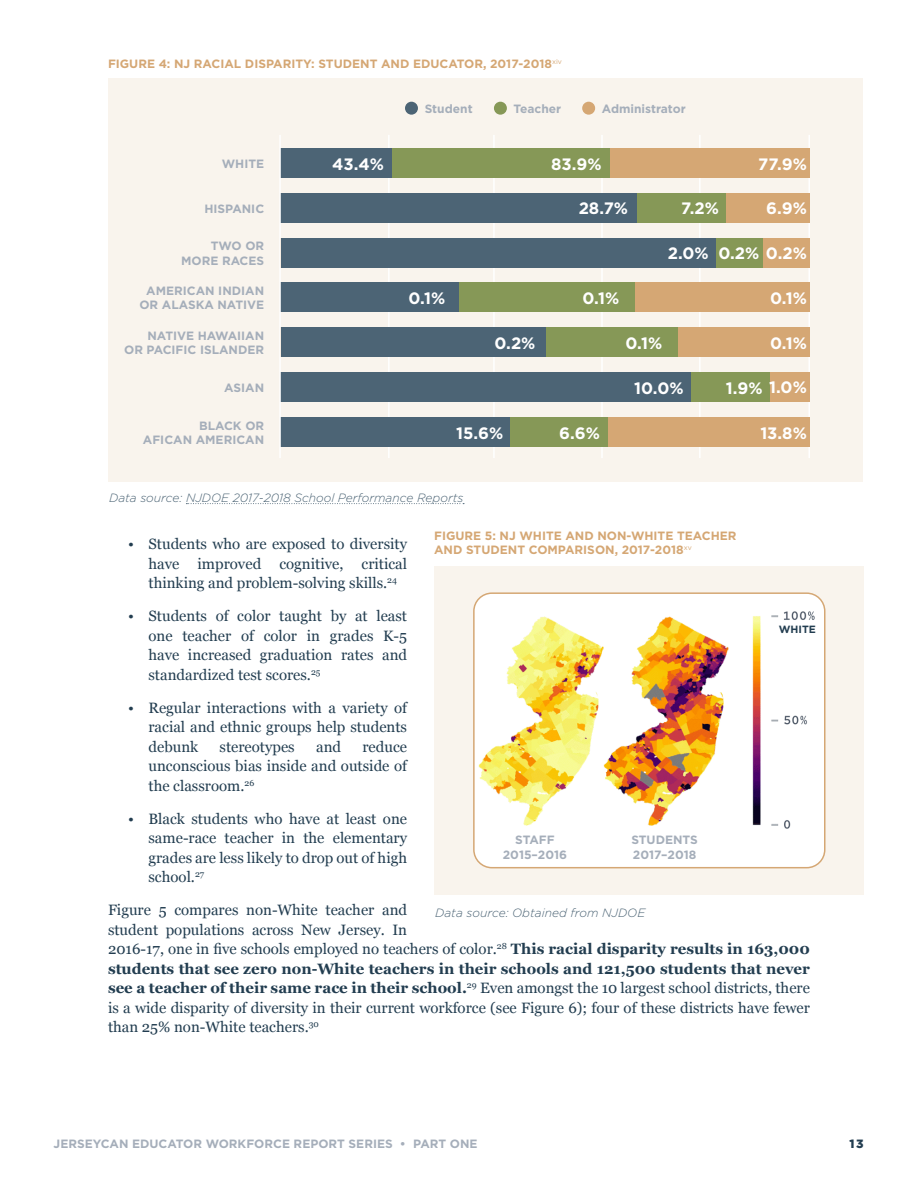
<style>
.page{position:relative;width:918px;height:1188px;background:#fff}
.page>*{position:absolute;margin:0;border:0;box-sizing:border-box;transform-origin:0 0}
.Chart_Items{font:700 16.5px "Gotham";color:#fff}
._1st_Paragraph{font:15px/19.5px "Georgia";color:#223d50;text-align:justify}
.Chart_Items-2{font:700 12px/14.4px "Gotham";color:#a5aeba;text-align:right}
.Figure_Title{font:700 12px/14.4px "Gotham";color:#d5a774}
.Data_Source{font:italic 300 12px "Gotham";color:#4c6475}
.t1{font:900 12px "Gotham";color:#223d50}
.Chart_Items-3{font:700 10.5px "Gotham";color:#223d50}
.s1{font-weight:700}
</style>
<div class="page">
<div style="left:435px;top:566px;width:429px;height:329px;background:#f9f4ed"></div>
<img style="left:474px;top:595px;width:349px;height:273px">
<div style="left:473px;top:592px;width:353px;height:276px;border:2px solid #d5a774;border-radius:18px"></div>
<div style="left:616px;top:835px;width:98px;height:27px;background:#fff"></div>
<div style="left:486px;top:835px;width:98px;height:27px;background:#fff"></div>
<div style="left:108px;top:78px;width:755px;height:404px;background:#f9f4ed"></div>
<hr style="left:388px;top:135px;width:2px;height:323px;background:#fff">
<hr style="left:493px;top:135px;width:2px;height:323px;background:#fff">
<hr style="left:601px;top:135px;width:2px;height:323px;background:#fff">
<hr style="left:699px;top:135px;width:2px;height:323px;background:#fff">
<hr style="left:808px;top:135px;width:2px;height:323px;background:#fff">
<div style="left:281px;top:238px;width:529px;height:29px;background:#d5a774"></div>
<div style="left:716px;top:238px;width:47px;height:29px;background:#869857"></div>
<div style="left:281px;top:238px;width:435px;height:29px;background:#4c6475"></div>
<div style="left:281px;top:283px;width:529px;height:29px;background:#d5a774"></div>
<div style="left:281px;top:283px;width:178px;height:29px;background:#4c6475"></div>
<div style="left:459px;top:283px;width:175px;height:29px;background:#869857"></div>
<div style="left:281px;top:328px;width:529px;height:29px;background:#d5a774"></div>
<div style="left:281px;top:328px;width:265px;height:29px;background:#4c6475"></div>
<div style="left:546px;top:328px;width:132px;height:29px;background:#869857"></div>
<div style="left:281px;top:373px;width:529px;height:29px;background:#d5a774"></div>
<div style="left:281px;top:373px;width:410px;height:29px;background:#4c6475"></div>
<div style="left:691px;top:373px;width:79px;height:29px;background:#869857"></div>
<div style="left:281px;top:418px;width:529px;height:29px;background:#d5a774"></div>
<div style="left:281px;top:418px;width:230px;height:29px;background:#4c6475"></div>
<div style="left:511px;top:418px;width:97px;height:29px;background:#869857"></div>
<div style="left:281px;top:193px;width:529px;height:29px;background:#d5a774"></div>
<div style="left:281px;top:193px;width:356px;height:29px;background:#4c6475"></div>
<div style="left:637px;top:193px;width:89px;height:29px;background:#869857"></div>
<div style="left:281px;top:148px;width:529px;height:30px;background:#d5a774"></div>
<div style="left:281px;top:148px;width:111px;height:30px;background:#4c6475"></div>
<div style="left:392px;top:148px;width:217px;height:30px;background:#869857"></div>
<hr style="left:279px;top:135px;width:2px;height:323px;background:#fff">
<div style="left:405px;top:102px;width:13px;height:13px;background:#4c6475;border-radius:50%"></div>
<div style="left:494px;top:102px;width:13px;height:13px;background:#869857;border-radius:50%"></div>
<div style="left:582px;top:102px;width:13px;height:13px;background:#d5a774;border-radius:50%"></div>
<svg style="left:186px;top:503px;width:278px;height:1px"></svg>
<p class="Figure_Title" style="left:108px;top:57px;width:456px">FIGURE 4: NJ RACIAL DISPARITY: STUDENT AND EDUCATOR, 2017-2018<sup>xiv</sup></p>
<p class="Chart_Items-2" style="left:222px;top:156px;width:44px">WHITE</p>
<p class="Chart_Items-2" style="left:204px;top:201px;width:61px">HISPANIC</p>
<p class="Chart_Items-2" style="left:181px;top:239px;width:85px">TWO OR<br>MORE RACES</p>
<p class="Chart_Items-2" style="left:139px;top:283px;width:126px;text-align:center">AMERICAN INDIAN<br>OR ALASKA NATIVE</p>
<p class="Chart_Items-2" style="left:124px;top:328px;width:142px">NATIVE HAWAIIAN<br>OR PACIFIC ISLANDER</p>
<p class="Chart_Items-2" style="left:224px;top:381px;width:42px">ASIAN</p>
<p class="Chart_Items-2" style="left:143px;top:418px;width:123px">BLACK OR<br>AFICAN AMERICAN</p>
<p class="Chart_Items" style="left:332px;top:153px;width:53px">43.4%</p>
<p class="Chart_Items-2" style="left:425px;top:101px;width:49px">Student</p>
<p class="Chart_Items-2" style="left:514px;top:101px;width:49px">Teacher</p>
<p class="Chart_Items-2" style="left:602px;top:101px;width:85px">Administrator</p>
<p class="Chart_Items" style="left:551px;top:153px;width:52px">83.9%</p>
<p class="Chart_Items" style="left:758px;top:153px;width:50px">77.9%</p>
<p class="Chart_Items" style="left:409px;top:287px;width:38px">0.1%</p>
<p class="Chart_Items" style="left:495px;top:332px;width:42px">0.2%</p>
<p class="Chart_Items" style="left:766px;top:198px;width:42px">6.9%</p>
<p class="Chart_Items" style="left:579px;top:198px;width:51px">28.7%</p>
<p class="Chart_Items" style="left:681px;top:198px;width:39px">7.2%</p>
<p class="Chart_Items" style="left:668px;top:242px;width:42px">2.0%</p>
<p class="Chart_Items" style="left:718px;top:242px;width:90px">0.2% 0.2%</p>
<p class="Chart_Items" style="left:583px;top:287px;width:38px">0.1%</p>
<p class="Chart_Items" style="left:770px;top:287px;width:38px">0.1%</p>
<p class="Chart_Items" style="left:625px;top:332px;width:38px">0.1%</p>
<p class="Chart_Items" style="left:770px;top:332px;width:38px">0.1%</p>
<p class="Chart_Items" style="left:634px;top:377px;width:51px">10.0%</p>
<p class="Chart_Items" style="left:726px;top:376px;width:83px">1.9% 1.0%</p>
<p class="Chart_Items" style="left:456px;top:422px;width:49px">15.6%</p>
<p class="Chart_Items" style="left:559px;top:422px;width:42px">6.6%</p>
<p class="Chart_Items" style="left:760px;top:422px;width:48px">13.8%</p>
<p class="Data_Source" style="left:109px;top:491px;width:356px">Data source: NJDOE 2017-2018 School Performance Reports</p>
<p class="Figure_Title" style="left:434px;top:528px;width:304px">FIGURE 5: NJ WHITE AND NON-WHITE TEACHER<br>AND STUDENT COMPARISON, 2017-2018<sup>xv</sup></p>
<p class="_1st_Paragraph" style="left:148px;top:534px;width:260px;text-indent:-20px">• Students who are exposed to diversity have improved cognitive, critical thinking and problem-solving skills.<sup>24</sup></p>
<p class="_1st_Paragraph" style="left:148px;top:606px;width:260px;text-indent:-20px">• Students of color taught by at least one teacher of color in grades K-5 have increased graduation rates and standardized test scores.<sup>25</sup></p>
<p class="_1st_Paragraph" style="left:148px;top:697px;width:260px;text-indent:-20px">• Regular interactions with a variety of racial and ethnic groups help students debunk</p>
<p class="Chart_Items-3" style="left:779px;top:622px;width:39px">WHITE</p>
<p class="_1st_Paragraph" style="left:148px;top:736px;width:260px;text-indent:214px">reduce unconscious bias inside and outside of the classroom.<sup>26</sup></p>
<p class="_1st_Paragraph" style="left:148px;top:808px;width:260px;text-indent:-20px">• Black students who have at least one same-race teacher in the elementary grades are less likely to drop out of high school.<sup>27</sup></p>
<p class="_1st_Paragraph" style="left:108px;top:900px;width:704px;text-align:left">Figure 5 compares non-White teacher and<br>student populations across New Jersey. In<br>2016-17, one in five schools employed no teachers of color.<sup>28</sup> <span class="s1">This racial disparity results in 163,000 students that see zero non-White teachers in their schools and 121,500 students that never see a teacher of their same race in their school.</span><sup>29</sup> Even amongst the 10 largest school districts, there is a wide disparity of diversity in their current workforce (see Figure 6); four of these districts have fewer than 25% non-White teachers.<sup>30</sup></p>
<p class="_1st_Paragraph" style="left:220px;top:736px;width:77px">stereotypes</p>
<p class="_1st_Paragraph" style="left:316px;top:736px;width:27px">and</p>
<p class="Chart_Items-2" style="left:503px;top:833px;width:66px;text-align:center">STAFF<br>2015–2016</p>
<p class="Chart_Items-2" style="left:631px;top:833px;width:68px;text-align:left">STUDENTS<br>2017–2018</p>
<p class="Data_Source" style="left:435px;top:905px;width:211px">Data source: Obtained from NJDOE</p>
<p class="Chart_Items-2" style="left:54px;top:1137px;width:425px">JERSEYCAN EDUCATOR WORKFORCE REPORT SERIES • PART ONE</p>
<p class="t1" style="left:850px;top:1136px;width:16px">13</p>
</div>
